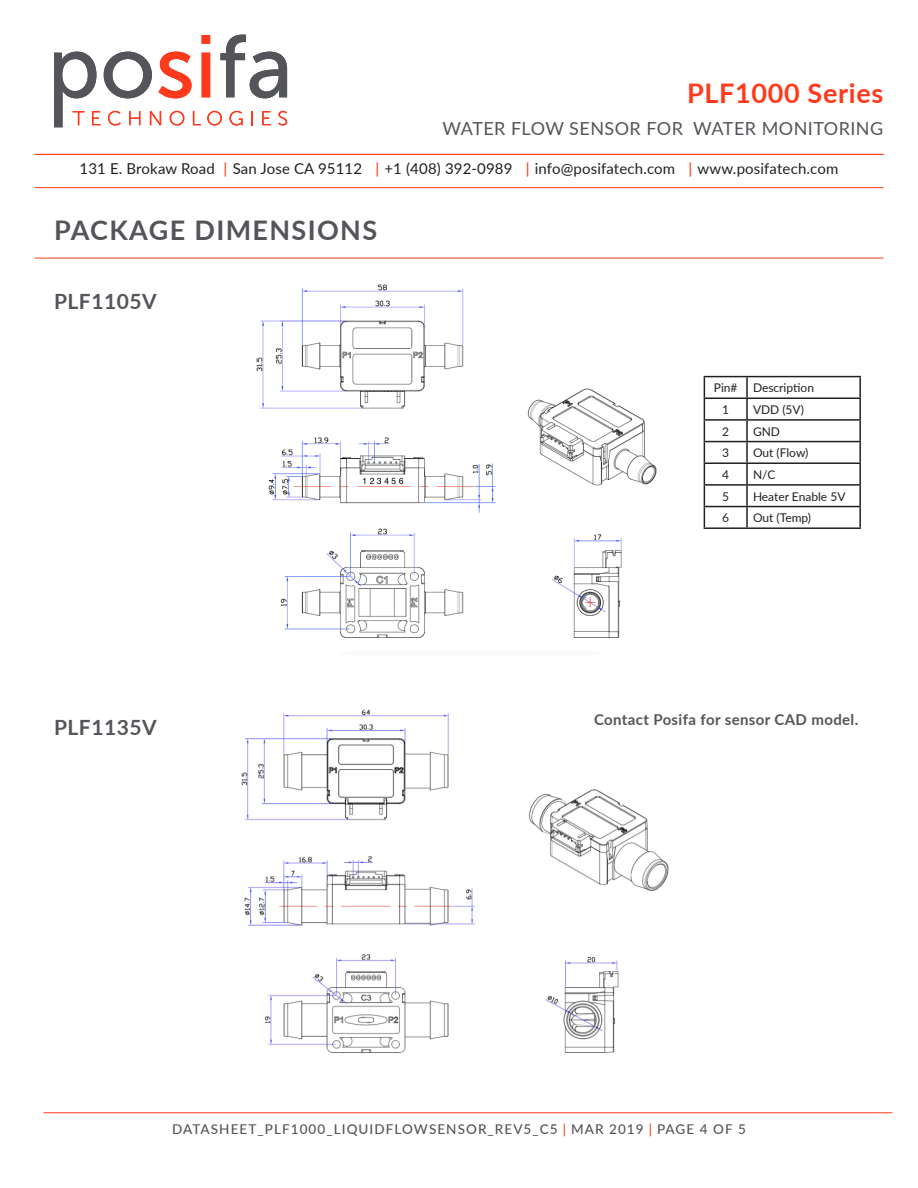
<style>
.page{position:relative;width:918px;height:1188px;background:#fff}
.page>*{position:absolute;margin:0;border:0;box-sizing:border-box;transform-origin:0 0}
.t1{font:700 27px "Lato";letter-spacing:.05em;color:#54555a}
.t2{font:700 27px "Lato";letter-spacing:.025em;color:#ff3a1c}
.t3{font:700 21px "Lato";letter-spacing:.025em;color:#54555a}
.t4{font:18px "Lato";letter-spacing:.025em;color:#54555a}
.t5{font:15px "Lato";letter-spacing:.01em;color:#231f20}
.t6{font:700 15px "Lato";letter-spacing:.025em;color:#54555a}
.t7{font:500 13.5px "Lato";letter-spacing:.08em;color:#54555a}
.t8{font:12px "Lato";color:#231f20}
.s1{font-weight:500;color:#ff3a1c}
.s2{color:#ff3a1c}
</style>
<div class="page">
<hr style="left:44px;top:1112px;width:848px;height:1px;background:#ff3a1c">
<hr style="left:35px;top:187px;width:848px;height:1px;background:#ff3a1c">
<img style="left:241px;top:709px;width:428px;height:344px">
<img style="left:256px;top:284px;width:401px;height:354px">
<svg style="left:54px;top:35px;width:233px;height:92px"></svg>
<hr style="left:35px;top:154px;width:848px;height:1px;background:#ff3a1c">
<hr style="left:35px;top:258px;width:848px;height:1px;background:#ff3a1c">
<hr style="left:704px;top:376px;width:43px;height:1px;background:#231f20">
<hr style="left:747px;top:376px;width:114px;height:1px;background:#231f20">
<hr style="left:746px;top:377px;width:2px;height:20px;background:#231f20">
<hr style="left:859px;top:377px;width:2px;height:20px;background:#231f20">
<hr style="left:704px;top:397px;width:43px;height:2px;background:#231f20">
<hr style="left:747px;top:397px;width:114px;height:2px;background:#231f20">
<hr style="left:746px;top:399px;width:2px;height:20px;background:#231f20">
<hr style="left:859px;top:399px;width:2px;height:20px;background:#231f20">
<hr style="left:704px;top:419px;width:43px;height:2px;background:#231f20">
<hr style="left:747px;top:419px;width:114px;height:2px;background:#231f20">
<hr style="left:746px;top:421px;width:2px;height:20px;background:#231f20">
<hr style="left:859px;top:421px;width:2px;height:20px;background:#231f20">
<hr style="left:704px;top:441px;width:43px;height:1px;background:#231f20">
<hr style="left:747px;top:441px;width:114px;height:1px;background:#231f20">
<hr style="left:746px;top:442px;width:2px;height:20px;background:#231f20">
<hr style="left:859px;top:442px;width:2px;height:20px;background:#231f20">
<hr style="left:704px;top:462px;width:43px;height:2px;background:#231f20">
<hr style="left:747px;top:462px;width:114px;height:2px;background:#231f20">
<hr style="left:746px;top:464px;width:2px;height:20px;background:#231f20">
<hr style="left:859px;top:464px;width:2px;height:20px;background:#231f20">
<hr style="left:704px;top:484px;width:43px;height:2px;background:#231f20">
<hr style="left:747px;top:484px;width:114px;height:2px;background:#231f20">
<hr style="left:746px;top:486px;width:2px;height:20px;background:#231f20">
<hr style="left:859px;top:486px;width:2px;height:20px;background:#231f20">
<hr style="left:704px;top:506px;width:43px;height:1px;background:#231f20">
<svg style="left:704px;top:377px;width:1px;height:150px"></svg>
<hr style="left:747px;top:506px;width:114px;height:1px;background:#231f20">
<hr style="left:746px;top:507px;width:2px;height:20px;background:#231f20">
<hr style="left:859px;top:507px;width:2px;height:20px;background:#231f20">
<hr style="left:704px;top:527px;width:43px;height:2px;background:#231f20">
<hr style="left:747px;top:527px;width:114px;height:2px;background:#231f20">
<p class="t2" style="left:687px;top:73px;width:198px">PLF1000 Series</p>
<p class="t4" style="left:443px;top:115px;width:442px">WATER FLOW SENSOR FOR WATER MONITORING</p>
<p class="t5" style="left:80px;top:157px;width:760px">131 E. Brokaw Road <span class="s1">|</span> San Jose CA 95112 <span class="s1">|</span> +1 (408) 392-0989 <span class="s1">|</span> info@posifatech.com <span class="s1">|</span> www.posifatech.com</p>
<p class="t1" style="left:54px;top:210px;width:325px">PACKAGE DIMENSIONS</p>
<p class="t3" style="left:54px;top:285px;width:104px">PLF1105V</p>
<p class="t3" style="left:54px;top:712px;width:104px">PLF1135V</p>
<p class="t8" style="left:714px;top:379px;width:25px">Pin#</p>
<p class="t8" style="left:753px;top:379px;width:63px">Description</p>
<p class="t8" style="left:722px;top:401px;width:8px">1</p>
<p class="t8" style="left:753px;top:401px;width:53px">VDD (5V)</p>
<p class="t8" style="left:722px;top:423px;width:8px">2</p>
<p class="t8" style="left:753px;top:423px;width:29px">GND</p>
<p class="t8" style="left:722px;top:444px;width:8px">3</p>
<p class="t8" style="left:753px;top:444px;width:57px">Out (Flow)</p>
<p class="t8" style="left:722px;top:466px;width:8px">4</p>
<p class="t8" style="left:753px;top:466px;width:24px">N/C</p>
<p class="t8" style="left:722px;top:488px;width:8px">5</p>
<p class="t8" style="left:753px;top:488px;width:94px">Heater Enable 5V</p>
<p class="t8" style="left:722px;top:509px;width:8px">6</p>
<p class="t8" style="left:753px;top:509px;width:60px">Out (Temp)</p>
<p class="t6" style="left:594px;top:708px;width:266px">Contact Posifa for sensor CAD model.</p>
<p class="t7" style="left:172px;top:1119px;width:575px">DATASHEET_PLF1000_LIQUIDFLOWSENSOR_REV5_C5 <span class="s2">|</span> MAR 2019 <span class="s2">|</span> PAGE 4 OF 5</p>
</div>
